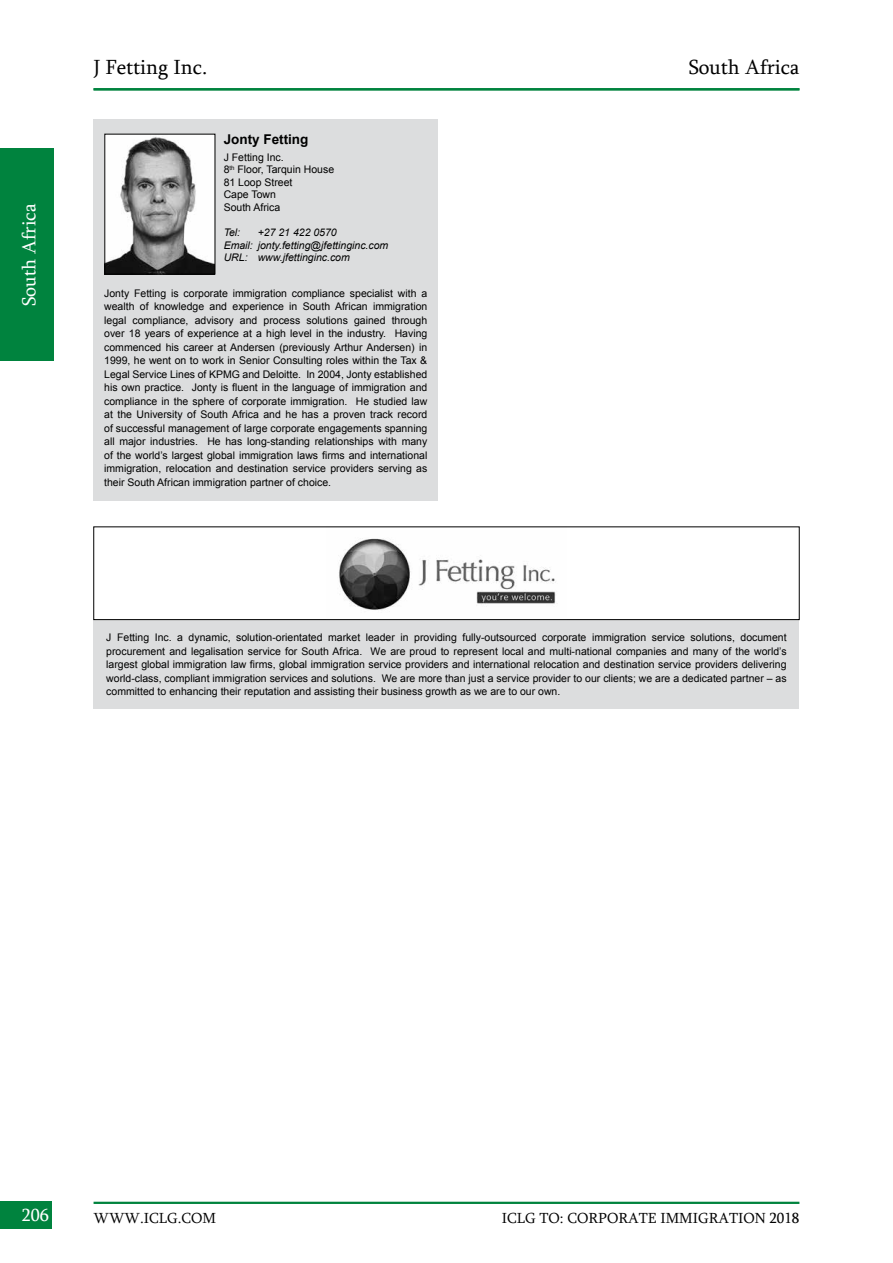
<style>
.page{position:relative;width:893px;height:1263px;background:#fff}
.page>*{position:absolute;margin:0;border:0;box-sizing:border-box;transform-origin:0 0}
.t1{font:21px "Sylfaen";color:#000}
.t2{font:19.5px "Sylfaen";color:#fff}
.t3{font:18px "Sylfaen";color:#fff}
.t4{font:15px "Sylfaen";color:#000}
.t5{font:700 13.5px "Arial";color:#000}
.t6{font:10.5px/13.5px "Arial";color:#000;text-align:justify}
.t7{font:italic 10.5px/12.6px "Arial";color:#000}
</style>
<div class="page">
<div style="left:0;top:1201px;width:52px;height:28px;background:#00833e"></div>
<hr style="left:94px;top:1202px;width:705px;height:2px;background:#00833e">
<div style="left:0;top:148px;width:53px;height:213px;background:#00833e"></div>
<hr style="left:94px;top:88px;width:705px;height:2px;background:#00833e">
<div style="left:94px;top:620px;width:705px;height:89px;background:#dcddde"></div>
<div style="left:94px;top:119px;width:344px;height:382px;background:#dcddde"></div>
<img style="left:107px;top:136px;width:106px;height:136px">
<div style="left:105px;top:134px;width:110px;height:140px;border:1px solid #000"></div>
<img style="left:339px;top:538px;width:217px;height:72px">
<div style="left:94px;top:527px;width:705px;height:93px;border:1px solid #000"></div>
<h2 class="t2" style="left:16px;top:306px;width:104px;rotate:-90deg">South Africa</h2>
<h1 class="t1" style="left:94px;top:53px;width:115px">J Fetting Inc.</h1>
<h1 class="t1" style="left:689px;top:53px;width:112px">South Africa</h1>
<p class="t5" style="left:224px;top:130px;width:86px">Jonty Fetting</p>
<p class="t6" style="left:224px;top:151px;width:112px;line-height:12.6px;text-align:left">J Fetting Inc.<br>8<sup>th</sup> Floor, Tarquin House<br>81 Loop Street<br>Cape Town<br>South Africa</p>
<p class="t7" style="left:224px;top:226px;width:18px">Tel:</p>
<p class="t7" style="left:224px;top:226px;width:166px;text-indent:34px">+27 21 422 0570<br>Email: jonty.fetting@jfettinginc.com<br>URL: www.jfettinginc.com</p>
<p class="t6" style="left:104px;top:286px;width:325px">Jonty Fetting is corporate immigration compliance specialist with a wealth of knowledge and experience in South African immigration legal compliance, advisory and process solutions gained through over 18 years of experience at a high level in the industry. Having commenced his career at Andersen (previously Arthur Andersen) in 1999, he went on to work in Senior Consulting roles within the Tax &amp; Legal Service Lines of KPMG and Deloitte. In 2004, Jonty established his own practice. Jonty is fluent in the language of immigration and compliance in the sphere of corporate immigration. He studied law at the University of South Africa and he has a proven track record of successful management of large corporate engagements spanning all major industries. He has long-standing relationships with many of the world’s largest global immigration laws firms and international immigration, relocation and destination service providers serving as their South African immigration partner of choice.</p>
<p class="t6" style="left:106px;top:631px;width:682px">J Fetting Inc. a dynamic, solution-orientated market leader in providing fully-outsourced corporate immigration service solutions, document procurement and legalisation service for South Africa. We are proud to represent local and multi-national companies and many of the world’s largest global immigration law firms, global immigration service providers and international relocation and destination service providers delivering world-class, compliant immigration services and solutions. We are more than just a service provider to our clients; we are a dedicated partner – as committed to enhancing their reputation and assisting their business growth as we are to our own.</p>
<h3 class="t3" style="left:22px;top:1202px;width:29px">206</h3>
<h3 class="t4" style="left:94px;top:1208px;width:124px">WWW.ICLG.COM</h3>
<h3 class="t4" style="left:502px;top:1208px;width:299px">ICLG TO: CORPORATE IMMIGRATION 2018</h3>
</div>
